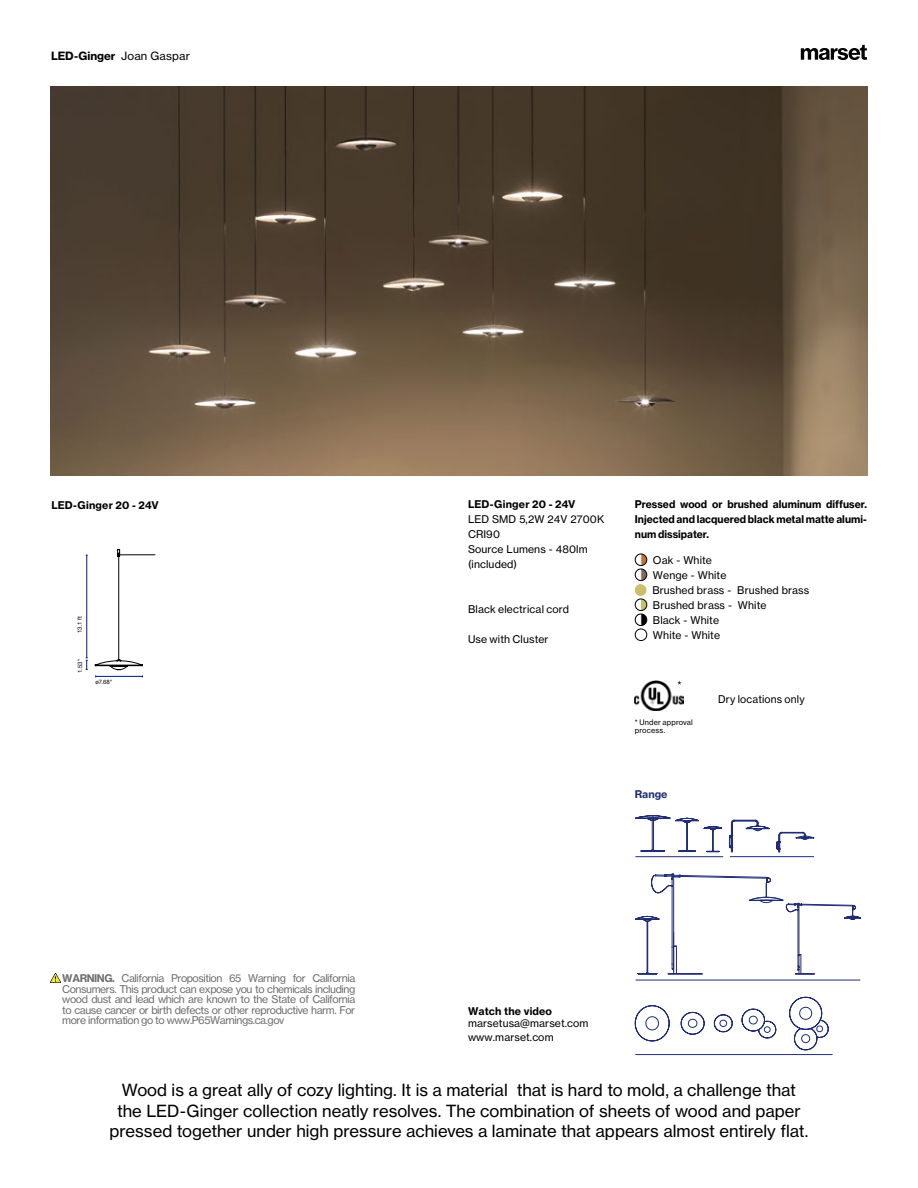
<style>
.page{position:relative;width:918px;height:1188px;background:#fff}
.page>*{position:absolute;margin:0;border:0;box-sizing:border-box;transform-origin:0 0}
.t1{font:16.5px/20.2px "N Haas Grotesk TX Pro 55 Rg";color:#000;text-align:center}
.t2{font:11.25px "N Haas Grotesk TX Pro 75 Bd";color:#000}
.t3{font:10.5px/10.5px "N Haas Grotesk TX Pro 55 Rg";letter-spacing:-.04em;color:#706f6f;text-align:justify}
.t4{font:10.5px/15px "N Haas Grotesk TX Pro 55 Rg";letter-spacing:.01em;color:#000}
.t5{font:10.5px/15px "N Haas Grotesk TX Pro 75 Bd";letter-spacing:.005em;color:#000;text-align:justify}
.t6{font:10.5px "N Haas Grotesk TX Pro 75 Bd";color:#202d76}
.t7{font:7.5px/7.5px "N Haas Grotesk TX Pro 55 Rg";letter-spacing:.025em;color:#000}
.t8{font:6px "Helvetica Neue LT Std";letter-spacing:.015em;color:#000}
.s1{font-family:"N Haas Grotesk TX Pro 55 Rg"}
.s2{font-family:"N Haas Grotesk TX Pro 75 Bd"}
</style>
<div class="page">
<img style="left:51px;top:87px;width:816px;height:389px">
<div style="left:635px;top:554px;width:12px;height:12px;background:#ba753c;border-radius:50%"></div>
<div style="left:635px;top:554px;width:12px;height:12px;border:1px solid #000;border-radius:50%"></div>
<div style="left:635px;top:569px;width:12px;height:12px;background:#806957;border-radius:50%"></div>
<svg style="left:635px;top:554px;width:7px;height:27px"></svg>
<div style="left:635px;top:569px;width:12px;height:12px;border:1px solid #000;border-radius:50%"></div>
<div style="left:635px;top:584px;width:11px;height:12px;background:#ccbf6a;border-radius:50%"></div>
<div style="left:635px;top:584px;width:6px;height:12px;background:#ccbf6a"></div>
<div style="left:635px;top:599px;width:12px;height:12px;background:#ccbf6a;border-radius:50%"></div>
<svg style="left:635px;top:599px;width:6px;height:12px"></svg>
<div style="left:635px;top:599px;width:12px;height:12px;border:1px solid #000;border-radius:50%"></div>
<div style="left:635px;top:614px;width:12px;height:12px;background:#000;border-radius:50%"></div>
<div style="left:635px;top:614px;width:12px;height:12px;border:1px solid #000;border-radius:50%"></div>
<svg style="left:635px;top:614px;width:7px;height:27px"></svg>
<div style="left:635px;top:629px;width:12px;height:12px;border:1px solid #000;border-radius:50%"></div>
<svg style="left:801px;top:45px;width:66px;height:15px"></svg>
<svg style="left:729px;top:820px;width:41px;height:33px"></svg>
<svg style="left:777px;top:832px;width:37px;height:20px"></svg>
<hr style="left:730px;top:856px;width:84px;height:1px;background:#202d76">
<svg style="left:635px;top:874px;width:226px;height:182px"></svg>
<hr style="left:636px;top:856px;width:87px;height:1px;background:#202d76">
<svg style="left:635px;top:815px;width:87px;height:37px"></svg>
<svg style="left:51px;top:974px;width:10px;height:9px"></svg>
<svg style="left:95px;top:660px;width:48px;height:17px"></svg>
<hr style="left:87px;top:555px;width:1px;height:103px;background:#001789">
<svg style="left:86px;top:658px;width:2px;height:12px"></svg>
<svg style="left:117px;top:549px;width:3px;height:8px"></svg>
<hr style="left:118px;top:556px;width:1px;height:104px;background:#000">
<hr style="left:120px;top:555px;width:35px;height:1px;background:#000">
<img style="left:635px;top:681px;width:49px;height:30px">
<p class="t2" style="left:51px;top:49px;width:141px">LED-Ginger <span class="s1">Joan Gaspar</span></p>
<p class="t5" style="left:51px;top:498px;width:109px">LED-Ginger 20 - 24V</p>
<p class="t8" style="left:76px;top:633px;width:18px;rotate:-90deg">13.1 ft</p>
<p class="t8" style="left:77px;top:673px;width:16px;rotate:-90deg">1.53"</p>
<p class="t8" style="left:96px;top:679px;width:18px">ø7.68"</p>
<p class="t3" style="left:62px;top:973px;width:294px"><span class="s2">WARNING.</span> California Proposition 65 Warning for California Consumers. This product can expose you to chemicals including wood dust and lead which are known to the State of California to cause cancer or birth defects or other reproductive harm. For more information go to www.P65Warnings.ca.gov</p>
<p class="t5" style="left:468px;top:497px;width:109px">LED-Ginger 20 - 24V</p>
<p class="t4" style="left:468px;top:512px;width:138px">LED SMD 5,2W 24V 2700K<br>CRI90<br>Source Lumens - 480lm (included)</p>
<p class="t4" style="left:468px;top:602px;width:103px">Black electrical cord</p>
<p class="t4" style="left:468px;top:632px;width:82px">Use with Cluster</p>
<p class="t5" style="left:635px;top:497px;width:234px">Pressed wood or brushed aluminum diffuser.<br>Injected and lacquered black metal matte alumi&shy;num dissipater.</p>
<p class="t4" style="left:652px;top:552px;width:158px">Oak - White<br>Wenge - White<br>Brushed brass - Brushed brass<br>Brushed brass - White<br>Black - White<br>White - White</p>
<p class="t4" style="left:678px;top:677px;width:6px">*</p>
<p class="t7" style="left:635px;top:719px;width:60px">* Under approval process.</p>
<p class="t6" style="left:635px;top:788px;width:34px">Range</p>
<p class="t4" style="left:718px;top:692px;width:88px">Dry locations only</p>
<p class="t5" style="left:468px;top:1003px;width:86px">Watch the video</p>
<p class="t4" style="left:468px;top:1016px;width:122px;line-height:13.5px">marsetusa@marset.com www.marset.com</p>
<p class="t1" style="left:110px;top:1080px;width:700px">Wood is a great ally of cozy lighting. It is a material that is hard to mold, a challenge that the LED-Ginger collection neatly resolves. The combination of sheets of wood and paper pressed together under high pressure achieves a laminate that appears almost entirely flat.</p>
</div>
